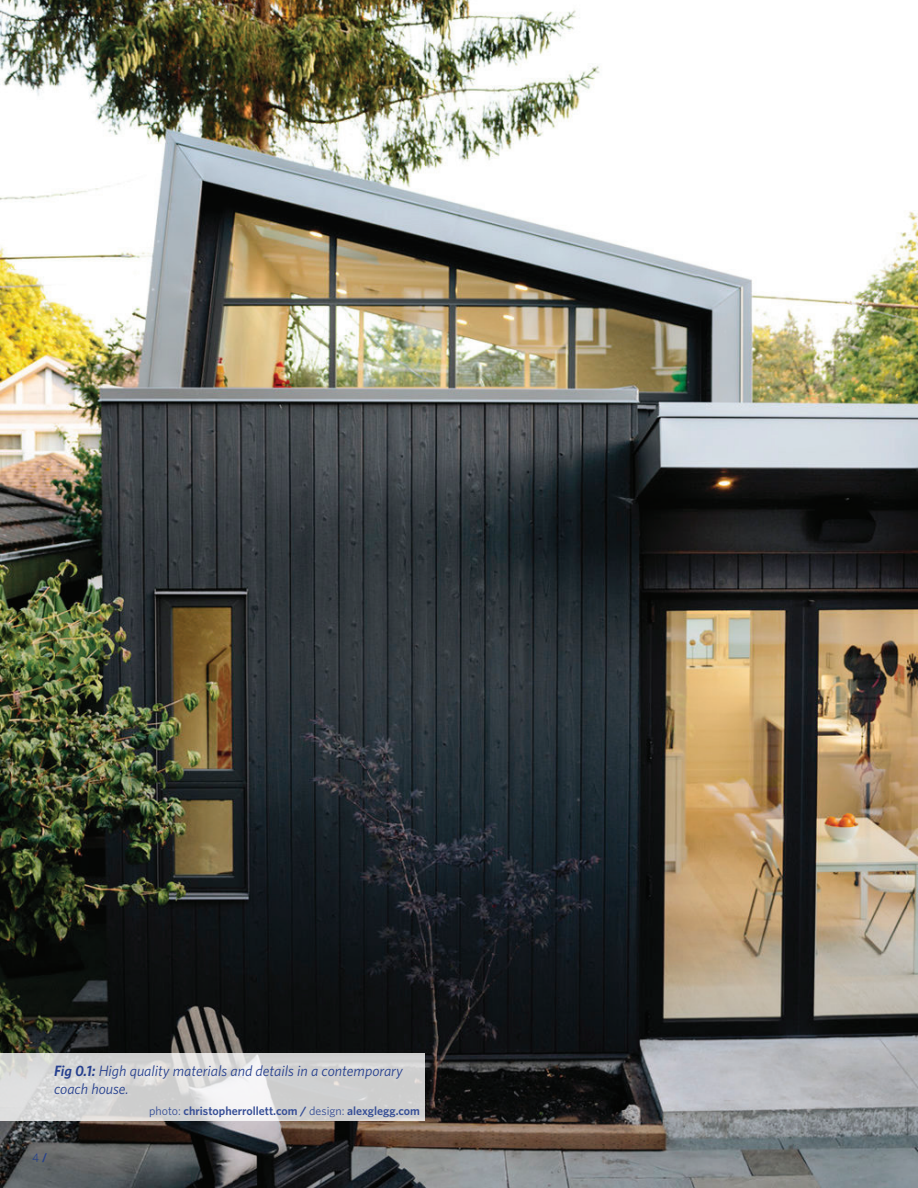
<style>
.page{position:relative;width:918px;height:1188px;background:#fff}
.page>*{position:absolute;margin:0;border:0;box-sizing:border-box;transform-origin:0 0}
.t1{font:italic 15px/18px "Whitney";color:#253f8e}
.t2{font:600 12px "Whitney";color:#354d96}
.t3{font:300 12px "Helvetica Neue";color:#253f8e}
.s1{font-weight:600}
.s2{font-weight:400}
.s3{font-weight:500}
</style>
<div class="page">
<img style="left:0;top:0;width:918px;height:1188px">
<svg style="left:0;top:1053px;width:424px;height:67px;background:#d7d7d7"></svg>
<p class="t1" style="left:54px;top:1061px;width:350px"><span class="s1">Fig 0.1:</span> High quality materials and details in a contemporary coach house.</p>
<p class="t2" style="left:149px;top:1103px;width:272px"><span class="s2">photo:</span> christopherrollett.com / <span class="s2">design:</span> alexglegg.com</p>
<p class="t3" style="left:32px;top:1148px;width:16px">4 <span class="s3">/</span></p>
</div>
